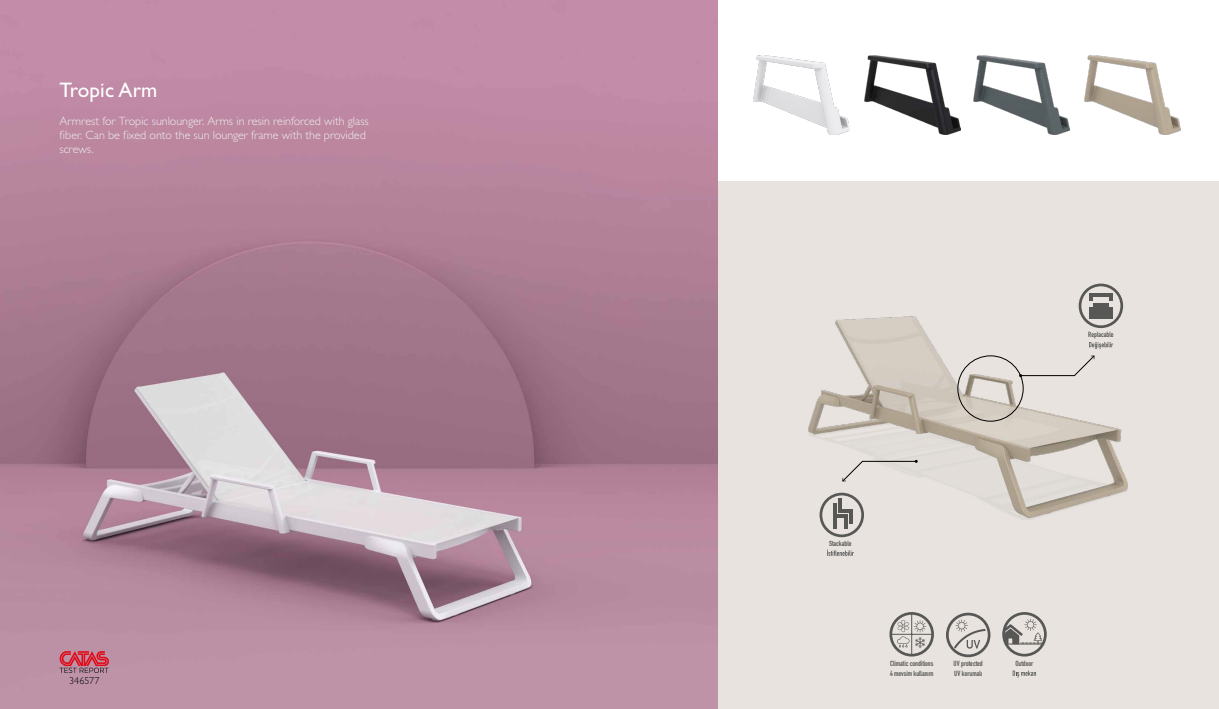
<style>
.page{position:relative;width:1219px;height:709px;background:#fff}
.page>*{position:absolute;margin:0;border:0;box-sizing:border-box;transform-origin:0 0}
.t1{font:21px "Gill Sans";letter-spacing:.01em;color:#fff}
.t2{font:300 12px/14px "Gill Sans";color:#ededed}
.t3{font:300 10px "Gill Sans";letter-spacing:.01em;color:#000}
.t4{font:7.4px/10.2px "DIN Engschrift";color:#575756}
</style>
<div class="page">
<div style="left:717px;top:182px;width:502px;height:527px;background:#e8e3de"></div>
<img style="left:753px;top:55px;width:97px;height:79px">
<img style="left:973px;top:55px;width:97px;height:79px">
<img style="left:864px;top:55px;width:97px;height:79px">
<img style="left:1084px;top:55px;width:97px;height:79px">
<img style="left:0;top:0;width:717px;height:709px">
<img style="left:809px;top:316px;width:318px;height:203px">
<svg style="left:1019px;top:355px;width:76px;height:22px"></svg>
<div style="left:889px;top:612px;width:45px;height:44px;border:3px solid #575756;border-radius:50%"></div>
<hr style="left:911px;top:613px;width:1px;height:42px;background:#575756">
<hr style="left:891px;top:634px;width:42px;height:1px;background:#575756">
<svg style="left:897px;top:620px;width:29px;height:28px"></svg>
<svg style="left:1013px;top:670px;width:23px;height:7px"></svg>
<div style="left:1002px;top:612px;width:45px;height:44px;border:3px solid #575756;border-radius:50%"></div>
<hr style="left:1005px;top:643px;width:38px;height:1px;background:#575756">
<svg style="left:1004px;top:618px;width:38px;height:26px"></svg>
<div style="left:946px;top:612px;width:44px;height:45px;border:3px solid #575756;border-radius:50%"></div>
<svg style="left:952px;top:619px;width:36px;height:31px"></svg>
<svg style="left:1089px;top:342px;width:24px;height:7px"></svg>
<hr style="left:1089px;top:293px;width:24px;height:4px;background:#575756">
<svg style="left:1089px;top:297px;width:4px;height:4px"></svg>
<svg style="left:1109px;top:297px;width:4px;height:4px"></svg>
<div style="left:1089px;top:307px;width:24px;height:11px;background:#575756"></div>
<hr style="left:1093px;top:303px;width:16px;height:4px;background:#575756">
<div style="left:1079px;top:283px;width:44px;height:45px;border:3px solid #575756;border-radius:50%"></div>
<div style="left:958px;top:355px;width:65px;height:66px;border:1px solid #000;border-radius:50%"></div>
<svg style="left:842px;top:460px;width:76px;height:21px"></svg>
<div style="left:819px;top:492px;width:45px;height:45px;border:3px solid #575756;border-radius:50%"></div>
<hr style="left:833px;top:503px;width:4px;height:26px;background:#575756">
<hr style="left:844px;top:514px;width:3px;height:15px;background:#575756">
<hr style="left:833px;top:514px;width:14px;height:4px;background:#575756">
<hr style="left:838px;top:498px;width:4px;height:15px;background:#575756">
<hr style="left:849px;top:509px;width:4px;height:14px;background:#575756">
<hr style="left:838px;top:509px;width:15px;height:4px;background:#575756">
<svg style="left:827px;top:549px;width:27px;height:7px"></svg>
<svg style="left:60px;top:651px;width:49px;height:22px"></svg>
<h1 class="t1" style="left:60px;top:77px;width:99px">Tropic Arm</h1>
<p class="t2" style="left:60px;top:114px;width:311px">Armrest for Tropic sunlounger. Arms in resin reinforced with glass fiber. Can be fixed onto the sun lounger frame with the provided screws.</p>
<p class="t3" style="left:69px;top:675px;width:32px">346577</p>
<p class="t4" style="left:1088px;top:329px;width:27px">Replacable</p>
<p class="t4" style="left:829px;top:538px;width:24px">Stackable</p>
<p class="t4" style="left:890px;top:658px;width:45px">Climatic conditions<br>4 mevsim kullanım</p>
<p class="t4" style="left:1015px;top:658px;width:19px">Outdoor</p>
<p class="t4" style="left:954px;top:658px;width:31px">UV protected</p>
<p class="t4" style="left:954px;top:668px;width:29px">UV korumalı</p>
</div>
